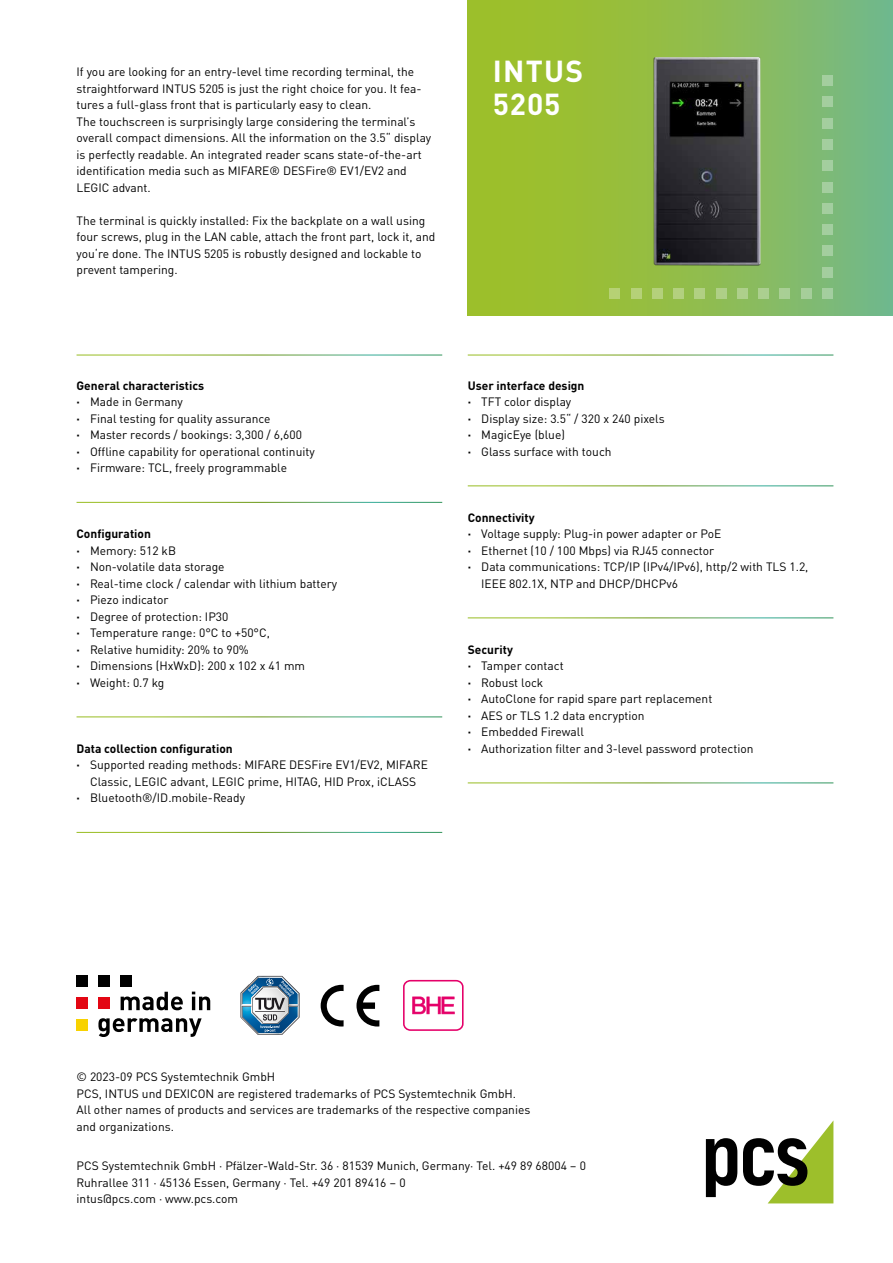
<style>
.page{position:relative;width:893px;height:1263px;background:#fff}
.page>*{position:absolute;margin:0;border:0;box-sizing:border-box;transform-origin:0 0}
.t1{font:700 30px/33px "DIN Pro";letter-spacing:.04em;color:#fff}
.t2{font:12px/16.5px "DIN Pro";color:#000}
.t3{font:700 12px "DIN Pro";color:#000}
.s1{font-weight:700}
</style>
<div class="page">
<svg style="left:743px;top:1121px;width:90px;height:82px"></svg>
<svg style="left:706px;top:1138px;width:31px;height:59px"></svg>
<div style="left:468px;top:0;width:425px;height:315px;background:linear-gradient(to right,#a5c01c,#78b984)"></div>
<img style="left:648px;top:52px;width:117px;height:222px">
<div style="left:609px;top:288px;width:11px;height:11px;background:#b6d174"></div>
<div style="left:631px;top:288px;width:10px;height:11px;background:#b5d178"></div>
<div style="left:652px;top:288px;width:11px;height:11px;background:#b4d07b"></div>
<div style="left:673px;top:288px;width:11px;height:11px;background:#b3d07e"></div>
<div style="left:695px;top:288px;width:10px;height:11px;background:#b1d082"></div>
<div style="left:716px;top:288px;width:10px;height:11px;background:#afcf86"></div>
<div style="left:737px;top:288px;width:11px;height:11px;background:#aecf8b"></div>
<div style="left:758px;top:288px;width:11px;height:11px;background:#accf90"></div>
<div style="left:780px;top:288px;width:10px;height:11px;background:#a8cf95"></div>
<div style="left:801px;top:288px;width:10px;height:11px;background:#a6ce99"></div>
<div style="left:822px;top:160px;width:11px;height:11px;background:#a3ce9f"></div>
<div style="left:822px;top:139px;width:11px;height:11px;background:#a3ce9f"></div>
<div style="left:822px;top:118px;width:11px;height:11px;background:#a3ce9f"></div>
<div style="left:822px;top:97px;width:11px;height:10px;background:#a3ce9f"></div>
<div style="left:822px;top:75px;width:11px;height:11px;background:#a3ce9f"></div>
<div style="left:822px;top:182px;width:11px;height:10px;background:#a3ce9f"></div>
<div style="left:822px;top:203px;width:11px;height:11px;background:#a3ce9f"></div>
<div style="left:822px;top:224px;width:11px;height:11px;background:#a3ce9f"></div>
<div style="left:822px;top:245px;width:11px;height:11px;background:#a3ce9f"></div>
<div style="left:822px;top:267px;width:11px;height:10px;background:#a3ce9f"></div>
<div style="left:822px;top:288px;width:11px;height:11px;background:#a3ce9f"></div>
<svg style="left:121px;top:992px;width:62px;height:18px"></svg>
<svg style="left:192px;top:991px;width:18px;height:19px"></svg>
<svg style="left:98px;top:1018px;width:104px;height:19px"></svg>
<div style="left:99px;top:976px;width:11px;height:11px;background:#000"></div>
<div style="left:121px;top:976px;width:11px;height:11px;background:#000"></div>
<div style="left:99px;top:998px;width:11px;height:11px;background:#e30613"></div>
<div style="left:77px;top:976px;width:11px;height:11px;background:#000"></div>
<div style="left:77px;top:998px;width:11px;height:11px;background:#e30613"></div>
<div style="left:77px;top:1020px;width:11px;height:11px;background:#f8d200"></div>
<svg style="left:241px;top:976px;width:58px;height:59px"></svg>
<svg style="left:403px;top:980px;width:61px;height:51px"></svg>
<svg style="left:321px;top:985px;width:23px;height:41px"></svg>
<svg style="left:356px;top:985px;width:23px;height:41px"></svg>
<p class="t2" style="left:77px;top:63px;width:356px">If you are looking for an entry-level time recording terminal, the straightforward INTUS 5205 is just the right choice for you. It fea&shy;tures a full-glass front that is particularly easy to clean.<br>The touchscreen is surprisingly large considering the terminal’s overall compact dimensions. All the information on the 3.5“ display is perfectly readable. An integrated reader scans state-of-the-art identification media such as MIFARE® DESFire® EV1/EV2 and LEGIC advant.</p>
<p class="t2" style="left:77px;top:211px;width:360px">The terminal is quickly installed: Fix the backplate on a wall using four screws, plug in the LAN cable, attach the front part, lock it, and you‘re done. The INTUS 5205 is robustly designed and lockable to prevent tampering.</p>
<h1 class="t1" style="left:493px;top:53px;width:92px">INTUS<br>5205</h1>
<p class="t2" style="left:77px;top:376px;width:240px"><span class="s1">General characteristics<br>·</span> Made in Germany<br><span class="s1">·</span> Final testing for quality assurance<br><span class="s1">·</span> Master records / bookings: 3,300 / 6,600<br><span class="s1">·</span> Offline capability for operational continuity <span class="s1">·</span> Firmware: TCL, freely programmable</p>
<p class="t2" style="left:77px;top:525px;width:262px"><span class="s1">Configuration<br>·</span> Memory: 512 kB<br><span class="s1">·</span> Non-volatile data storage<br><span class="s1">·</span> Real-time clock / calendar with lithium battery <span class="s1">·</span> Piezo indicator<br><span class="s1">·</span> Degree of protection: IP30<br><span class="s1">·</span> Temperature range: 0°C to +50°C,<br><span class="s1">·</span> Relative humidity: 20% to 90%<br><span class="s1">·</span> Dimensions (HxWxD): 200 x 102 x 41 mm<br><span class="s1">·</span> Weight: 0.7 kg</p>
<p class="t3" style="left:77px;top:739px;width:158px">Data collection configuration</p>
<p class="t2" style="left:77px;top:756px;width:353px"><span class="s1">·</span> Supported reading methods: MIFARE DESFire EV1/EV2, MIFARE</p>
<p class="t2" style="left:90px;top:772px;width:328px">Classic, LEGIC advant, LEGIC prime, HITAG, HID Prox, iCLASS</p>
<p class="t2" style="left:77px;top:789px;width:170px"><span class="s1">·</span> Bluetooth®/ID.mobile-Ready</p>
<p class="t2" style="left:468px;top:376px;width:199px"><span class="s1">User interface design<br>·</span> TFT color display<br><span class="s1">·</span> Display size: 3.5“ / 320 x 240 pixels <span class="s1">·</span> MagicEye (blue)<br><span class="s1">·</span> Glass surface with touch</p>
<p class="t3" style="left:468px;top:508px;width:68px">Connectivity</p>
<p class="t2" style="left:468px;top:525px;width:255px"><span class="s1">·</span> Voltage supply: Plug-in power adapter or PoE</p>
<p class="t2" style="left:468px;top:541px;width:248px"><span class="s1">·</span> Ethernet (10 / 100 Mbps) via RJ45 connector</p>
<p class="t2" style="left:468px;top:558px;width:342px"><span class="s1">·</span> Data communications: TCP/IP (IPv4/IPv6), http/2 with TLS 1.2,</p>
<p class="t2" style="left:481px;top:574px;width:198px">IEEE 802.1X, NTP and DHCP/DHCPv6</p>
<p class="t2" style="left:468px;top:640px;width:287px"><span class="s1">Security<br>·</span> Tamper contact<br><span class="s1">·</span> Robust lock<br><span class="s1">·</span> AutoClone for rapid spare part replacement<br><span class="s1">·</span> AES or TLS 1.2 data encryption<br><span class="s1">·</span> Embedded Firewall<br><span class="s1">·</span> Authorization filter and 3-level password protection</p>
<p class="t2" style="left:77px;top:1068px;width:455px">© 2023-09 PCS Systemtechnik GmbH<br>PCS, INTUS und DEXICON are registered trademarks of PCS Systemtechnik GmbH.<br>All other names of products and services are trademarks of the respective companies and organizations.</p>
<p class="t2" style="left:77px;top:1157px;width:511px">PCS Systemtechnik GmbH · Pfälzer-Wald-Str. 36 · 81539 Munich, Germany· Tel. +49 89 68004 – 0<br>Ruhrallee 311 · 45136 Essen, Germany · Tel. +49 201 89416 – 0<br>intus@pcs.com · www.pcs.com</p>
</div>
